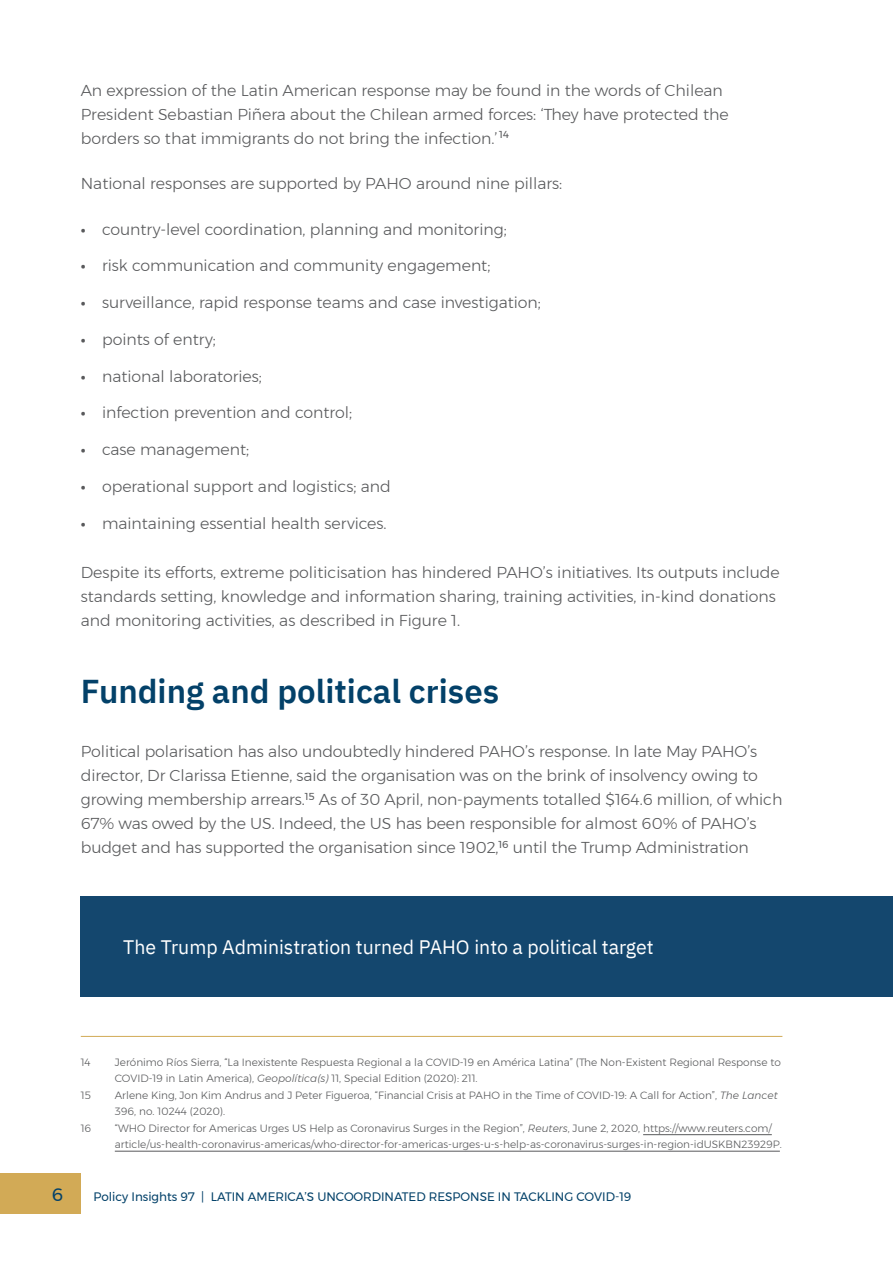
<style>
.page{position:relative;width:893px;height:1263px;background:#fff}
.page>*{position:absolute;margin:0;border:0;box-sizing:border-box;transform-origin:0 0}
.t1{font:600 33px "IBM Plex Sans";color:#034169}
.t2{font:19.5px "IBM Plex Sans";color:#fff}
.t3{font:18px "Montserrat";color:#034169}
.t4{font:300 15.75px/24px "Montserrat";color:#58595b}
.t5{font:12.3px "Montserrat";color:#034169}
.t6{font:300 10.5px/16.5px "Montserrat";color:#58595b}
.s1{font-weight:600}
.s2{font-style:italic}
</style>
<div class="page">
<div style="left:0;top:1172px;width:81px;height:41px;background:#d2aa56"></div>
<hr style="left:81px;top:1036px;width:701px;height:1px;background:#d2aa56">
<hr style="left:643px;top:1134px;width:129px;height:1px;background:#58595b">
<hr style="left:115px;top:1151px;width:665px;height:1px;background:#58595b">
<div style="left:81px;top:896px;width:812px;height:101px;background:#14476e"></div>
<p class="t4" style="left:81px;top:78px;width:650px">An expression of the Latin American response may be found in the words of Chilean<br>President Sebastian Piñera about the Chilean armed forces: ‘They have protected the borders so that immigrants do not bring the infection.’ <sup>14</sup></p>
<p class="t4" style="left:81px;top:171px;width:483px">National responses are supported by PAHO around nine pillars:</p>
<p class="t4" style="left:81px;top:217px;width:427px"><span class="s1">∙</span> country-level coordination, planning and monitoring;</p>
<p class="t4" style="left:81px;top:253px;width:411px"><span class="s1">∙</span> risk communication and community engagement;</p>
<p class="t4" style="left:81px;top:290px;width:462px"><span class="s1">∙</span> surveillance, rapid response teams and case investigation;</p>
<p class="t4" style="left:81px;top:327px;width:137px"><span class="s1">∙</span> points of entry;</p>
<p class="t4" style="left:81px;top:364px;width:183px"><span class="s1">∙</span> national laboratories;</p>
<p class="t4" style="left:81px;top:401px;width:273px"><span class="s1">∙</span> infection prevention and control;</p>
<p class="t4" style="left:81px;top:437px;width:170px"><span class="s1">∙</span> case management;</p>
<p class="t4" style="left:81px;top:474px;width:311px"><span class="s1">∙</span> operational support and logistics; and</p>
<p class="t4" style="left:81px;top:511px;width:307px"><span class="s1">∙</span> maintaining essential health services.</p>
<p class="t4" style="left:81px;top:560px;width:701px">Despite its efforts, extreme politicisation has hindered PAHO’s initiatives. Its outputs include standards setting, knowledge and information sharing, training activities, in-kind donations and monitoring activities, as described in Figure 1.</p>
<h1 class="t1" style="left:81px;top:666px;width:420px">Funding and political crises</h1>
<p class="t4" style="left:81px;top:739px;width:703px">Political polarisation has also undoubtedly hindered PAHO’s response. In late May PAHO’s director, Dr Clarissa Etienne, said the organisation was on the brink of insolvency owing to growing membership arrears.<sup>15</sup> As of 30 April, non-payments totalled $164.6 million, of which 67% was owed by the US. Indeed, the US has been responsible for almost 60% of PAHO’s budget and has supported the organisation since 1902,<sup>16</sup> until the Trump Administration</p>
<p class="t2" style="left:123px;top:932px;width:532px">The Trump Administration turned PAHO into a political target</p>
<p class="t6" style="left:81px;top:1053px;width:11px">14</p>
<p class="t6" style="left:115px;top:1053px;width:667px">Jerónimo Ríos Sierra, “La Inexistente Respuesta Regional a la COVID-19 en América Latina” (The Non-Existent Regional Response to<br>COVID-19 in Latin America), <span class="s2">Geopolítica(s)</span> 11, Special Edition (2020): 211.</p>
<p class="t6" style="left:81px;top:1086px;width:12px">15</p>
<p class="t6" style="left:115px;top:1086px;width:664px">Arlene King, Jon Kim Andrus and J Peter Figueroa, “Financial Crisis at PAHO in the Time of COVID-19: A Call for Action”, <span class="s2">The Lancet<br></span>396, no. 10244 (2020).</p>
<p class="t6" style="left:81px;top:1119px;width:12px">16</p>
<p class="t6" style="left:115px;top:1119px;width:669px">“WHO Director for Americas Urges US Help as Coronavirus Surges in the Region”, <span class="s2">Reuters</span>, June 2, 2020, https://www.reuters.com/ article/us-health-coronavirus-americas/who-director-for-americas-urges-u-s-help-as-coronavirus-surges-in-region-idUSKBN23929P.</p>
<p class="t3" style="left:52px;top:1181px;width:13px">6</p>
<p class="t5" style="left:94px;top:1187px;width:539px">Policy Insights 97 | LATIN AMERICA’S UNCOORDINATED RESPONSE IN TACKLING COVID-19</p>
</div>
